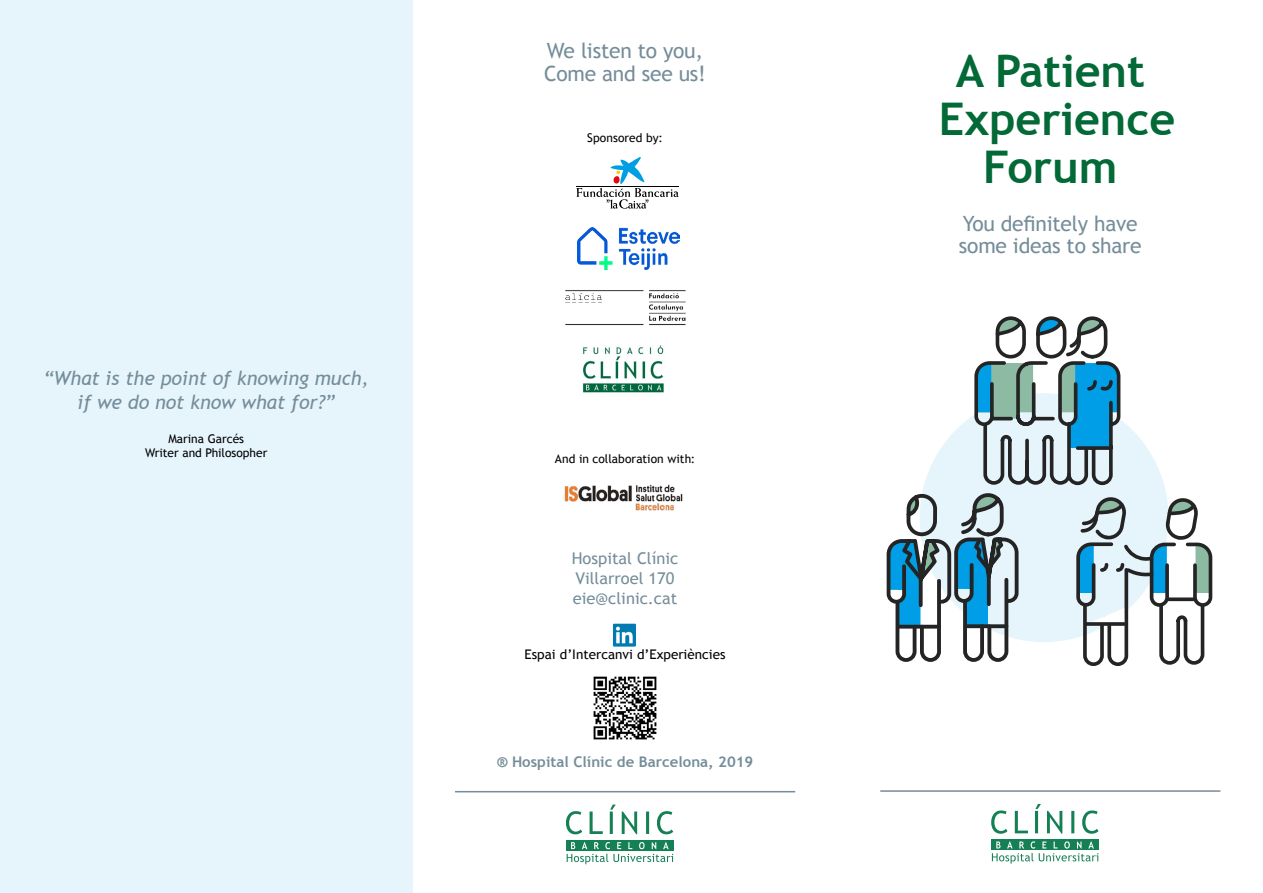
<style>
.page{position:relative;width:1263px;height:893px;background:#fff}
.page>*{position:absolute;margin:0;border:0;box-sizing:border-box;transform-origin:0 0}
.t1{font:700 45px/47.7px "Trebuchet MS";color:#026937;text-align:center}
.t2{font:21px/22.5px "Trebuchet MS";letter-spacing:-.01em;color:#758d9a}
.t3{font:italic 19.5px/23.4px "Trebuchet MS";color:#758d9a;text-align:center}
.t4{font:16.2px/19.8px "Trebuchet MS";color:#758d9a}
.t5{font:700 14.7px "Trebuchet MS";color:#758d9a}
.t6{font:13.2px "Trebuchet MS";color:#000}
.t7{font:12px/14.4px "Trebuchet MS";color:#000;text-align:center}
</style>
<div class="page">
<div style="left:0;top:0;width:412px;height:893px;background:#e6f5fc"></div>
<svg style="left:886px;top:316px;width:327px;height:350px"></svg>
<svg style="left:1085px;top:622px;width:39px;height:4px"></svg>
<svg style="left:566px;top:805px;width:107px;height:29px"></svg>
<div style="left:566px;top:840px;width:107px;height:11px;background:#168055"></div>
<svg style="left:567px;top:842px;width:106px;height:22px"></svg>
<hr style="left:455px;top:791px;width:340px;height:1px;background:#758d9a">
<svg style="left:991px;top:804px;width:107px;height:30px"></svg>
<div style="left:991px;top:840px;width:107px;height:10px;background:#168055"></div>
<svg style="left:992px;top:841px;width:106px;height:23px"></svg>
<hr style="left:880px;top:790px;width:340px;height:2px;background:#758d9a">
<img style="left:564px;top:484px;width:119px;height:27px">
<img style="left:577px;top:228px;width:102px;height:42px">
<svg style="left:576px;top:157px;width:103px;height:52px"></svg>
<hr style="left:576px;top:186px;width:103px;height:1px;background:#000">
<img style="left:565px;top:290px;width:121px;height:36px">
<img style="left:583px;top:345px;width:81px;height:48px">
<img style="left:613px;top:624px;width:23px;height:22px">
<img style="left:593px;top:676px;width:64px;height:64px">
<h3 class="t3" style="left:44px;top:367px;width:327px">“What is the point of knowing much, if we do not know what for?”</h3>
<p class="t7" style="left:145px;top:432px;width:124px">Marina Garcés<br>Writer and Philosopher</p>
<h2 class="t2" style="left:544px;top:40px;width:163px">We listen to you,<br>Come and see us!</h2>
<p class="t7" style="left:587px;top:130px;width:77px">Sponsored by:</p>
<p class="t7" style="left:555px;top:452px;width:142px">And in collaboration with:</p>
<h3 class="t4" style="left:572px;top:548px;width:108px">Hospital Clínic<br>Villarroel 170 eie@clinic.cat</h3>
<p class="t6" style="left:525px;top:647px;width:202px">Espai d’Intercanvi d’Experiències</p>
<p class="t5" style="left:497px;top:753px;width:258px">® Hospital Clínic de Barcelona, 2019</p>
<h1 class="t1" style="left:939px;top:48px;width:238px">A Patient<br>Experience<br>Forum</h1>
<h2 class="t2" style="left:959px;top:212px;width:184px">You definitely have some ideas to share</h2>
</div>
